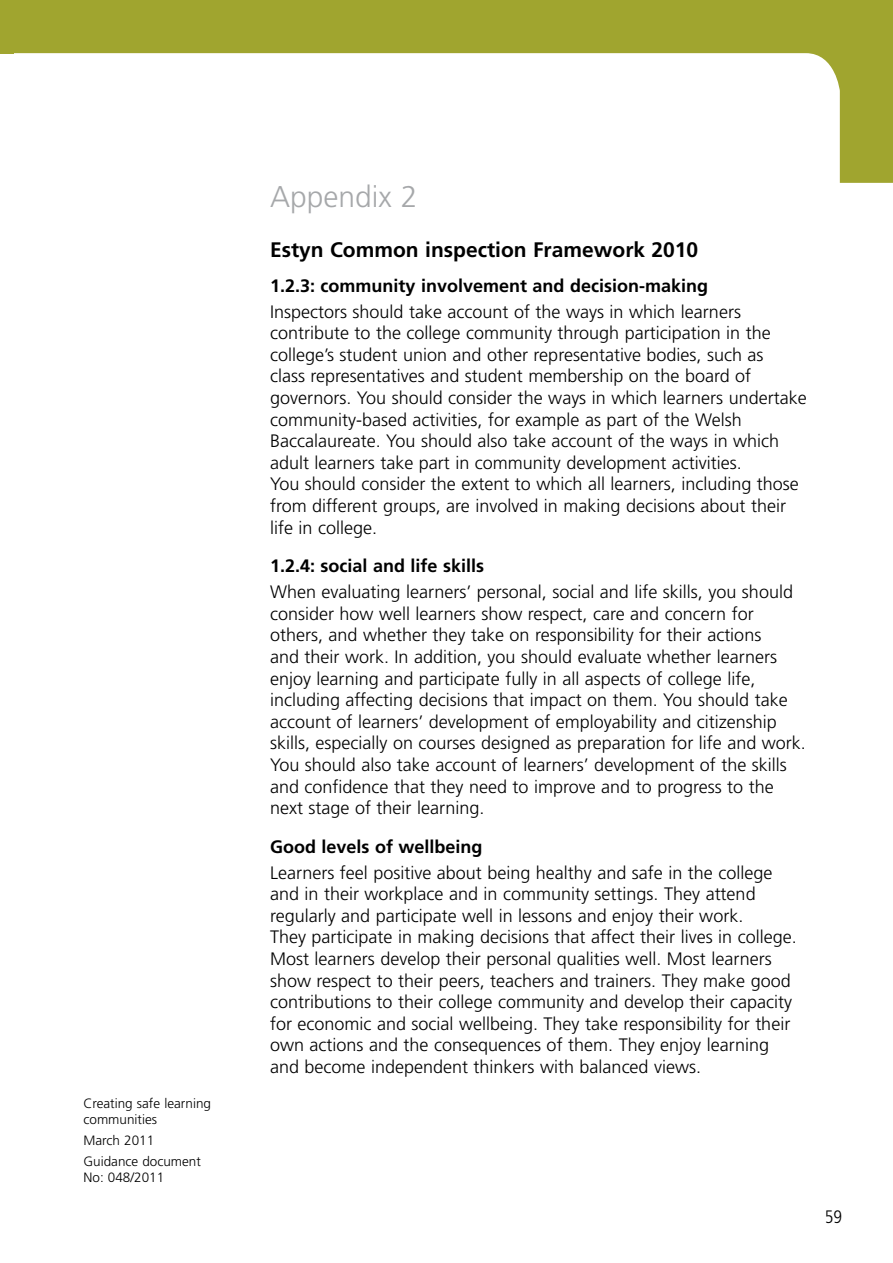
<style>
.page{position:relative;width:893px;height:1263px;background:#fff}
.page>*{position:absolute;margin:0;border:0;box-sizing:border-box;transform-origin:0 0}
.Heading{font:300 30px "Frutiger LT Std";color:#a6a8aa}
.Sub_head_Bold{font:700 21px "Frutiger LT Std";color:#000}
.Body_text{font:300 18px/21.6px "Frutiger LT Std";color:#000}
.Body_text-2{font:700 18px "Frutiger LT Std";color:#000}
.Body_text-3{font:300 condensed 18px "Frutiger LT Std";color:#000}
.Document_name_month{font:300 13.5px/16.5px "Frutiger LT Std";color:#000}
</style>
<div class="page">
<svg style="left:0;top:0;width:893px;height:183px"></svg>
<p class="Document_name_month" style="left:84px;top:1095px;width:129px">Creating safe learning communities</p>
<p class="Document_name_month" style="left:84px;top:1132px;width:72px">March 2011</p>
<p class="Document_name_month" style="left:84px;top:1153px;width:119px">Guidance document<br>No: 048/2011</p>
<p class="Heading" style="left:270px;top:180px;width:149px">Appendix 2</p>
<p class="Sub_head_Bold" style="left:270px;top:238px;width:430px">Estyn Common inspection Framework 2010</p>
<p class="Body_text-2" style="left:270px;top:275px;width:440px">1.2.3: community involvement and decision-making</p>
<p class="Body_text" style="left:270px;top:301px;width:538px">Inspectors should take account of the ways in which learners contribute to the college community through participation in the college’s student union and other representative bodies, such as<br>class representatives and student membership on the board of governors. You should consider the ways in which learners undertake community-based activities, for example as part of the Welsh Baccalaureate. You should also take account of the ways in which adult learners take part in community development activities.<br>You should consider the extent to which all learners, including those from different groups, are involved in making decisions about their life in college.</p>
<p class="Body_text-2" style="left:270px;top:555px;width:216px">1.2.4: social and life skills</p>
<p class="Body_text" style="left:270px;top:581px;width:537px">When evaluating learners’ personal, social and life skills, you should consider how well learners show respect, care and concern for others, and whether they take on responsibility for their actions<br>and their work. In addition, you should evaluate whether learners enjoy learning and participate fully in all aspects of college life, including affecting decisions that impact on them. You should take account of learners’ development of employability and citizenship skills, especially on courses designed as preparation for life and work.<br>You should also take account of learners’ development of the skills and confidence that they need to improve and to progress to the next stage of their learning.</p>
<p class="Body_text-2" style="left:270px;top:836px;width:214px">Good levels of wellbeing</p>
<p class="Body_text" style="left:270px;top:862px;width:528px">Learners feel positive about being healthy and safe in the college and in their workplace and in community settings. They attend regularly and participate well in lessons and enjoy their work.<br>They participate in making decisions that affect their lives in college.<br>Most learners develop their personal qualities well. Most learners show respect to their peers, teachers and trainers. They make good contributions to their college community and develop their capacity for economic and social wellbeing. They take responsibility for their own actions and the consequences of them. They enjoy learning and become independent thinkers with balanced views.</p>
<p class="Body_text-3" style="left:825px;top:1207px;width:19px">59</p>
</div>
